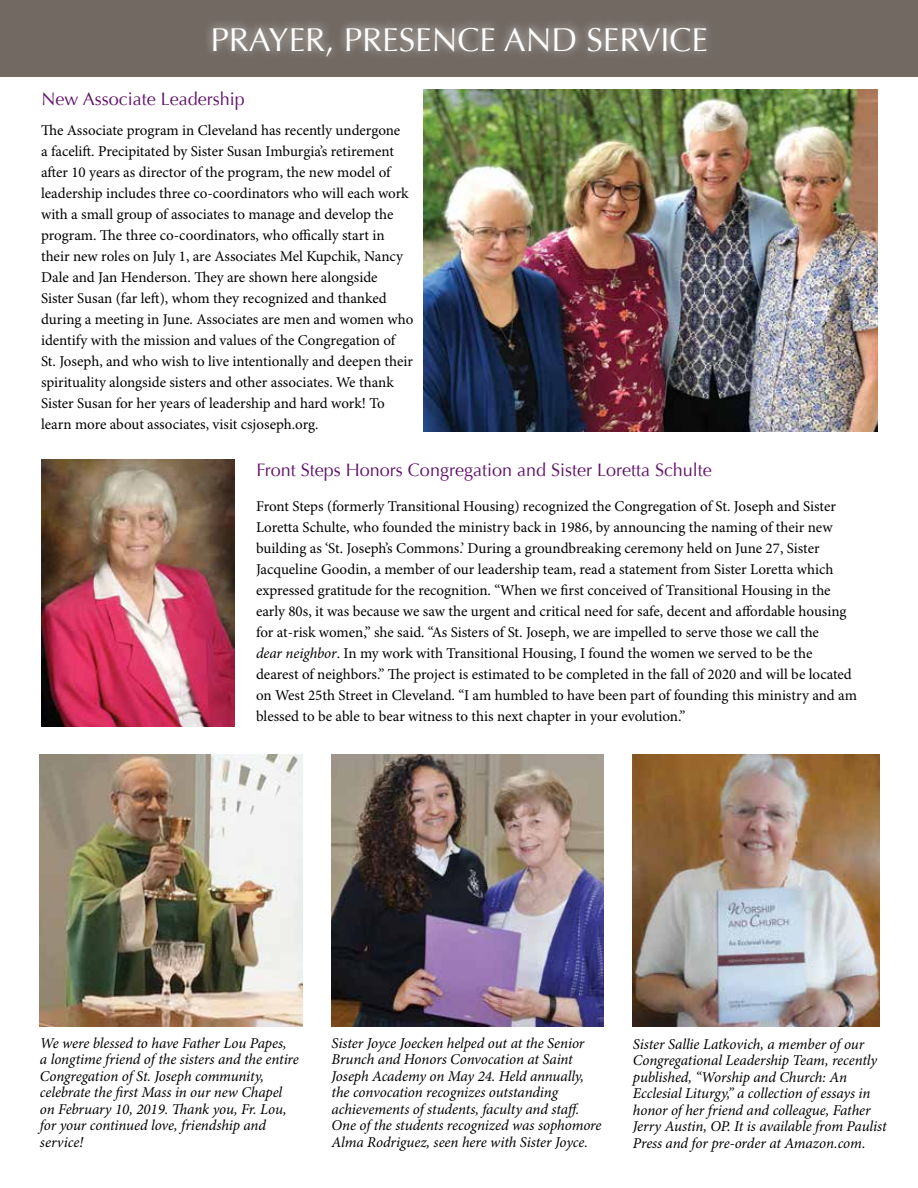
<style>
.page{position:relative;width:918px;height:1188px;background:#fff}
.page>*{position:absolute;margin:0;border:0;box-sizing:border-box;transform-origin:0 0}
.t1{font:33px "Optima";color:#fff}
.t2{font:18px "Optima";color:#61116a}
.t3{font:15px/21px "Minion Pro";letter-spacing:-.005em;color:#000}
.t4{font:italic 15px/16.5px "Minion Pro";letter-spacing:-.01em;color:#000}
.s1{font-style:italic}
</style>
<div class="page">
<div style="left:0;top:0;width:918px;height:76px;background:#726963"></div>
<div style="left:204px;top:18px;width:511px;height:46px;background:#fff;opacity:.75"></div>
<img style="left:633px;top:754px;width:246px;height:272px">
<img style="left:332px;top:754px;width:272px;height:272px">
<img style="left:40px;top:754px;width:262px;height:272px">
<img style="left:423px;top:89px;width:455px;height:343px">
<img style="left:41px;top:460px;width:194px;height:266px">
<h1 class="t1" style="left:210px;top:20px;width:499px">PRAYER, PRESENCE AND SERVICE</h1>
<p class="t2" style="left:42px;top:88px;width:205px">New Associate Leadership</p>
<p class="t3" style="left:41px;top:121px;width:374px">The Associate program in Cleveland has recently undergone<br>a facelift. Precipitated by Sister Susan Imburgia’s retirement after 10 years as director of the program, the new model of leadership includes three co-coordinators who will each work with a small group of associates to manage and develop the program. The three co-coordinators, who offically start in their new roles on July 1, are Associates Mel Kupchik, Nancy Dale and Jan Henderson. They are shown here alongside Sister Susan (far left), whom they recognized and thanked during a meeting in June. Associates are men and women who identify with the mission and values of the Congregation of St. Joseph, and who wish to live intentionally and deepen their spirituality alongside sisters and other associates. We thank Sister Susan for her years of leadership and hard work! To learn more about associates, visit csjoseph.org.</p>
<p class="t2" style="left:257px;top:460px;width:457px">Front Steps Honors Congregation and Sister Loretta Schulte</p>
<p class="t3" style="left:256px;top:496px;width:602px">Front Steps (formerly Transitional Housing) recognized the Congregation of St. Joseph and Sister Loretta Schulte, who founded the ministry back in 1986, by announcing the naming of their new building as ‘St. Joseph’s Commons.’ During a groundbreaking ceremony held on June 27, Sister Jacqueline Goodin, a member of our leadership team, read a statement from Sister Loretta which expressed gratitude for the recognition. “When we first conceived of Transitional Housing in the early 80s, it was because we saw the urgent and critical need for safe, decent and affordable housing for at-risk women,” she said. “As Sisters of St. Joseph, we are impelled to serve those we call the<br><span class="s1">dear neighbor</span>. In my work with Transitional Housing, I found the women we served to be the dearest of neighbors.” The project is estimated to be completed in the fall of 2020 and will be located on West 25th Street in Cleveland. “I am humbled to have been part of founding this ministry and am blessed to be able to bear witness to this next chapter in your evolution.”</p>
<p class="t4" style="left:332px;top:1035px;width:271px">Sister Joyce Joecken helped out at the Senior Brunch and Honors Convocation at Saint Joseph Academy on May 24. Held annually, the convocation recognizes outstanding achievements of students, faculty and staff.<br>One of the students recognized was sophomore Alma Rodriguez, seen here with Sister Joyce.</p>
<p class="t4" style="left:40px;top:1035px;width:260px">We were blessed to have Father Lou Papes,<br>a longtime friend of the sisters and the entire Congregation of St. Joseph community, celebrate the first Mass in our new Chapel on February 10, 2019. Thank you, Fr. Lou, for your continued love, friendship and service!</p>
<p class="t4" style="left:633px;top:1036px;width:255px">Sister Sallie Latkovich, a member of our Congregational Leadership Team, recently published, “Worship and Church: An Ecclesial Liturgy,” a collection of essays in honor of her friend and colleague, Father Jerry Austin, OP. It is available from Paulist Press and for pre-order at Amazon.com.</p>
</div>
